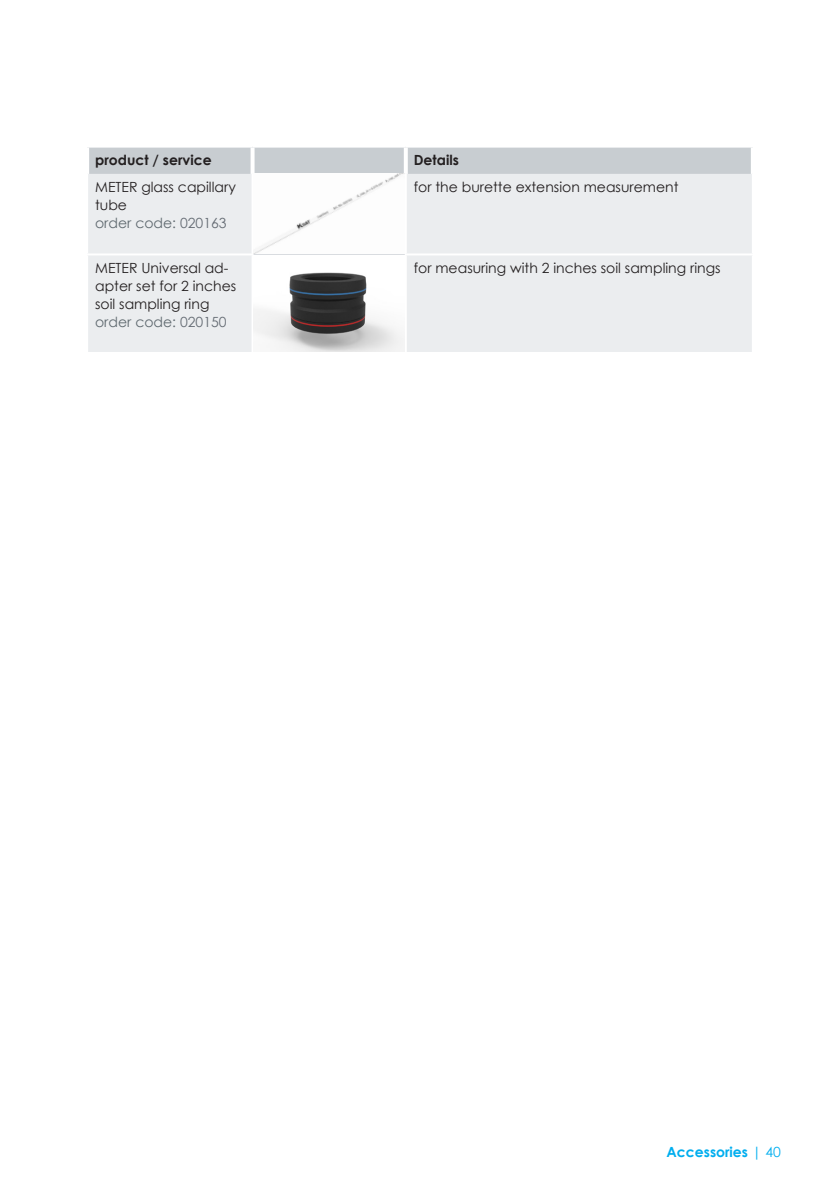
<style>
.page{position:relative;width:840px;height:1191px;background:#fff}
.page>*{position:absolute;margin:0;border:0;box-sizing:border-box;transform-origin:0 0}
.t1{font:14px/18px "Century Gothic";color:#231f20}
.t2{font:700 14px "Century Gothic";color:#231f20}
.t3{font:700 14px "Century Gothic";color:#00aeef}
.s1{color:#5f696f}
.s2{color:#646b73}
.s3{font-weight:400}
</style>
<div class="page">
<div style="left:89px;top:148px;width:661px;height:26px;background:#c8cdd1"></div>
<div style="left:88px;top:174px;width:663px;height:178px;background:#ebedef"></div>
<hr style="left:251px;top:174px;width:2px;height:79px;background:#fff">
<hr style="left:404px;top:174px;width:2px;height:79px;background:#fff">
<hr style="left:86px;top:253px;width:167px;height:2px;background:#fff">
<hr style="left:251px;top:255px;width:2px;height:97px;background:#fff">
<hr style="left:404px;top:253px;width:349px;height:2px;background:#fff">
<hr style="left:404px;top:255px;width:2px;height:97px;background:#fff">
<svg style="left:250px;top:148px;width:4px;height:26px"></svg>
<svg style="left:403px;top:148px;width:4px;height:26px"></svg>
<svg style="left:750px;top:148px;width:1px;height:26px"></svg>
<hr style="left:253px;top:253px;width:151px;height:2px;background:#d9dce0">
<img style="left:253px;top:255px;width:152px;height:97px">
<img style="left:253px;top:173px;width:152px;height:80px">
<p class="t2" style="left:95px;top:149px;width:118px">product / service</p>
<p class="t2" style="left:413px;top:149px;width:47px">Details</p>
<p class="t1" style="left:95px;top:178px;width:142px">METER glass capillary tube<br><span class="s1">order code:</span> <span class="s2">020163</span></p>
<p class="t1" style="left:413px;top:178px;width:266px">for the burette extension measurement</p>
<p class="t1" style="left:95px;top:259px;width:142px">METER Universal ad&shy;apter set for 2 inches soil sampling ring <span class="s1">order code:</span> <span class="s2">020150</span></p>
<p class="t1" style="left:413px;top:259px;width:308px">for measuring with 2 inches soil sampling rings</p>
<p class="t3" style="left:666px;top:1141px;width:116px">Accessories <span class="s3">| 40</span></p>
</div>
